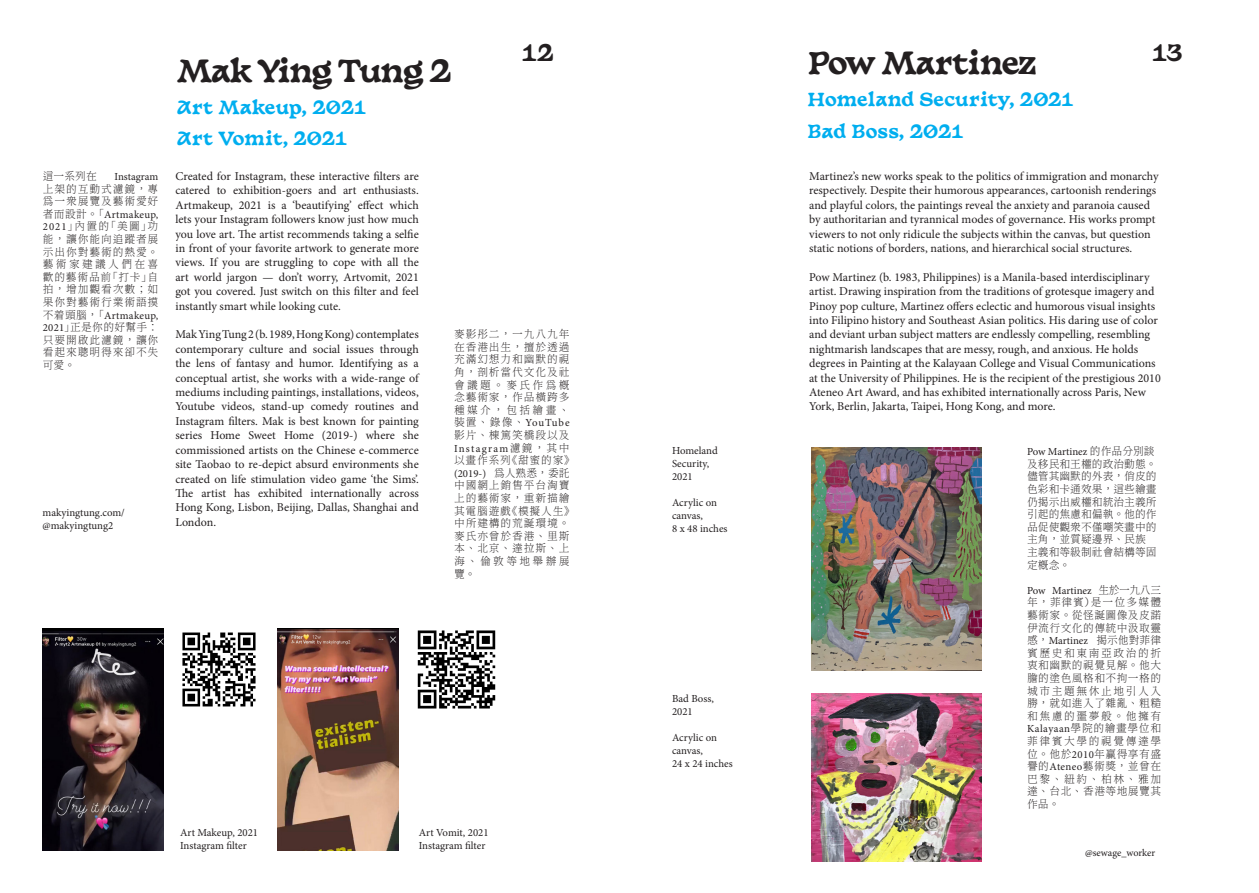
<style>
.page{position:relative;width:1259px;height:893px;background:#fff}
.page>*{position:absolute;margin:0;border:0;box-sizing:border-box;transform-origin:0 0}
.t1{font:700 30px "Basteleur";letter-spacing:-.05em;color:#231f20}
.t2{font:700 22.5px "Basteleur";color:#231f20}
.t3{font:700 18px/31.5px "Basteleur";color:#00aeef}
.t4{font:12px/14.4px "Minion Pro";letter-spacing:-.005em;color:#231f20;text-align:justify}
.t5{font:10.8px/12.6px "Gen Ryu Min TW EL";letter-spacing:.04em;color:#231f20;text-align:justify}
.t6{font:10.8px/12.9px "Minion Pro";color:#231f20}
.t7{font:10.8px/12.6px "Gen Ryu Min TW EL";color:#231f20}
.t8{font:10.2px "Minion Pro";letter-spacing:-.005em;color:#231f20}
.s1{font-family:"Minion Pro"}
</style>
<div class="page">
<img style="left:43px;top:628px;width:121px;height:222px">
<img style="left:182px;top:632px;width:74px;height:75px">
<img style="left:417px;top:630px;width:79px;height:79px">
<img style="left:278px;top:628px;width:121px;height:222px">
<img style="left:811px;top:447px;width:170px;height:223px">
<img style="left:811px;top:694px;width:170px;height:168px">
<p class="t5" style="left:43px;top:170px;width:56px">這一系列在</p>
<p class="t5" style="left:43px;top:170px;width:117px;text-indent:72px"><span class="s1">Instagram</span>上架的互動式濾鏡，專為一眾展覽及藝術愛好者而設計。「<span class="s1">Artmakeup, 2021</span>」內置的「美圖」功能，讓你能向追蹤者展示出你對藝術的熱愛。藝術家建議人們在喜歡的藝術品前「打卡」自拍，增加觀看次數；如果你對藝術行業術語摸不着頭腦，「<span class="s1">Artmakeup, 2021</span>」正是你的好幫手：只要開啟此濾鏡，讓你看起來聰明得來卻不失可愛。</p>
<p class="t6" style="left:43px;top:506px;width:84px">makyingtung.com/</p>
<p class="t6" style="left:43px;top:519px;width:72px">@makyingtung2</p>
<h2 class="t2" style="left:522px;top:33px;width:34px">12</h2>
<h2 class="t2" style="left:1152px;top:33px;width:32px">13</h2>
<p class="t1" style="left:807px;top:38px;width:231px">Pow Martinez</p>
<p class="t3" style="left:807px;top:82px;width:268px">Homeland Security, 2021</p>
<p class="t3" style="left:807px;top:114px;width:158px">Bad Boss, 2021</p>
<p class="t4" style="left:809px;top:169px;width:351px;text-align:left">Martinez’s new works speak to the politics of immigration and monarchy respectively. Despite their humorous appearances, cartoonish renderings and playful colors, the paintings reveal the anxiety and paranoia caused by authoritarian and tyrannical modes of governance. His works prompt viewers to not only ridicule the subjects within the canvas, but question static notions of borders, nations, and hierarchical social structures.</p>
<p class="t4" style="left:809px;top:270px;width:353px;text-align:left">Pow Martinez (b. 1983, Philippines) is a Manila-based interdisciplinary artist. Drawing inspiration from the traditions of grotesque imagery and Pinoy pop culture, Martinez offers eclectic and humorous visual insights into Filipino history and Southeast Asian politics. His daring use of color and deviant urban subject matters are endlessly compelling, resembling nightmarish landscapes that are messy, rough, and anxious. He holds degrees in Painting at the Kalayaan College and Visual Communications at the University of Philippines. He is the recipient of the prestigious 2010<br>Ateneo Art Award, and has exhibited internationally across Paris, New York, Berlin, Jakarta, Taipei, Hong Kong, and more.</p>
<p class="t1" style="left:177px;top:46px;width:276px">Mak Ying Tung 2</p>
<p class="t3" style="left:177px;top:90px;width:190px">Art Makeup, 2021<br>Art Vomit, 2021</p>
<p class="t4" style="left:175px;top:169px;width:245px">Created for Instagram, these interactive filters are catered to exhibition-goers and art enthusiasts.<br>Artmakeup, 2021 is a ‘beautifying’ effect which lets your Instagram followers know just how much you love art. The artist recommends taking a selfie in front of your favorite artwork to generate more views. If you are struggling to cope with all the art world jargon — don’t worry, Artvomit, 2021 got you covered. Just switch on this filter and feel instantly smart while looking cute.</p>
<p class="t4" style="left:175px;top:327px;width:245px">Mak Ying Tung 2 (b. 1989, Hong Kong) contemplates contemporary culture and social issues through the lens of fantasy and humor. Identifying as a conceptual artist, she works with a wide-range of mediums including paintings, installations, videos, Youtube videos, stand-up comedy routines and Instagram filters. Mak is best known for painting series Home Sweet Home (2019-) where she commissioned artists on the Chinese e-commerce site Taobao to re-depict absurd environments she created on life stimulation video game ‘the Sims’.<br>The artist has exhibited internationally across Hong Kong, Lisbon, Beijing, Dallas, Shanghai and London.</p>
<p class="t5" style="left:454px;top:328px;width:117px">麥影彤二，一九八九年在香港出生，擅於透過充滿幻想力和幽默的視角，剖析當代文化及社會議題。麥氏作為概念藝術家，作品橫跨多種媒介，包括繪畫、裝置、錄像、<span class="s1">YouTube</span>影片、棟篤笑橋段以及<span class="s1">Instagram</span>濾鏡，其中以畫作系列《甜蜜的家》<span class="s1">(2019-)</span> 為人熟悉，委託中國網上銷售平台淘寶上的藝術家，重新描繪其電腦遊戲《模擬人生》中所建構的荒誕環境。麥氏亦曾於香港、里斯本、北京、達拉斯、上海、倫敦等地舉辦展覽。</p>
<p class="t7" style="left:1027px;top:445px;width:131px"><span class="s1">Pow Martinez</span> 的作品分別談及移民和王權的政治動態。儘管其幽默的外表，俏皮的色彩和卡通效果，這些繪畫仍揭示出威權和統治主義所引起的焦慮和偏執。他的作品促使觀眾不僅嘲笑畫中的主角，並質疑邊界、民族主義和等級制社會結構等固定概念。</p>
<p class="t5" style="left:1027px;top:584px;width:136px"><span class="s1">Pow Martinez</span> 生於一九八三年，菲律賓）是一位多媒體藝術家。從怪誕圖像及皮諾伊流行文化的傳統中汲取靈感，<span class="s1">Martinez</span> 揭示他對菲律賓歷史和東南亞政治的折衷和幽默的視覺見解。他大膽的塗色風格和不拘一格的城市主題無休止地引人入勝，就如進入了雜亂、粗糙和焦慮的噩夢般。他擁有<span class="s1">Kalayaan</span>學院的繪畫學位和菲律賓大學的視覺傳達學位。他於<span class="s1">2010</span>年贏得享有盛譽的<span class="s1">Ateneo</span>藝術獎，並曾在巴黎、紐約、柏林、雅加達、台北、香港等地展覽其作品。</p>
<p class="t6" style="left:672px;top:444px;width:47px">Homeland<br>Security,</p>
<p class="t6" style="left:672px;top:470px;width:22px">2021</p>
<p class="t6" style="left:672px;top:496px;width:47px">Acrylic on canvas,</p>
<p class="t6" style="left:672px;top:522px;width:57px">8 x 48 inches</p>
<p class="t6" style="left:672px;top:692px;width:43px">Bad Boss,</p>
<p class="t6" style="left:672px;top:705px;width:22px">2021</p>
<p class="t6" style="left:672px;top:731px;width:47px">Acrylic on canvas,</p>
<p class="t6" style="left:672px;top:757px;width:62px">24 x 24 inches</p>
<p class="t6" style="left:180px;top:827px;width:79px">Art Makeup, 2021</p>
<p class="t6" style="left:180px;top:839px;width:68px">Instagram filter</p>
<p class="t6" style="left:419px;top:827px;width:71px">Art Vomit, 2021</p>
<p class="t6" style="left:419px;top:839px;width:68px">Instagram filter</p>
<p class="t8" style="left:1085px;top:846px;width:72px">@sewage_worker</p>
</div>
